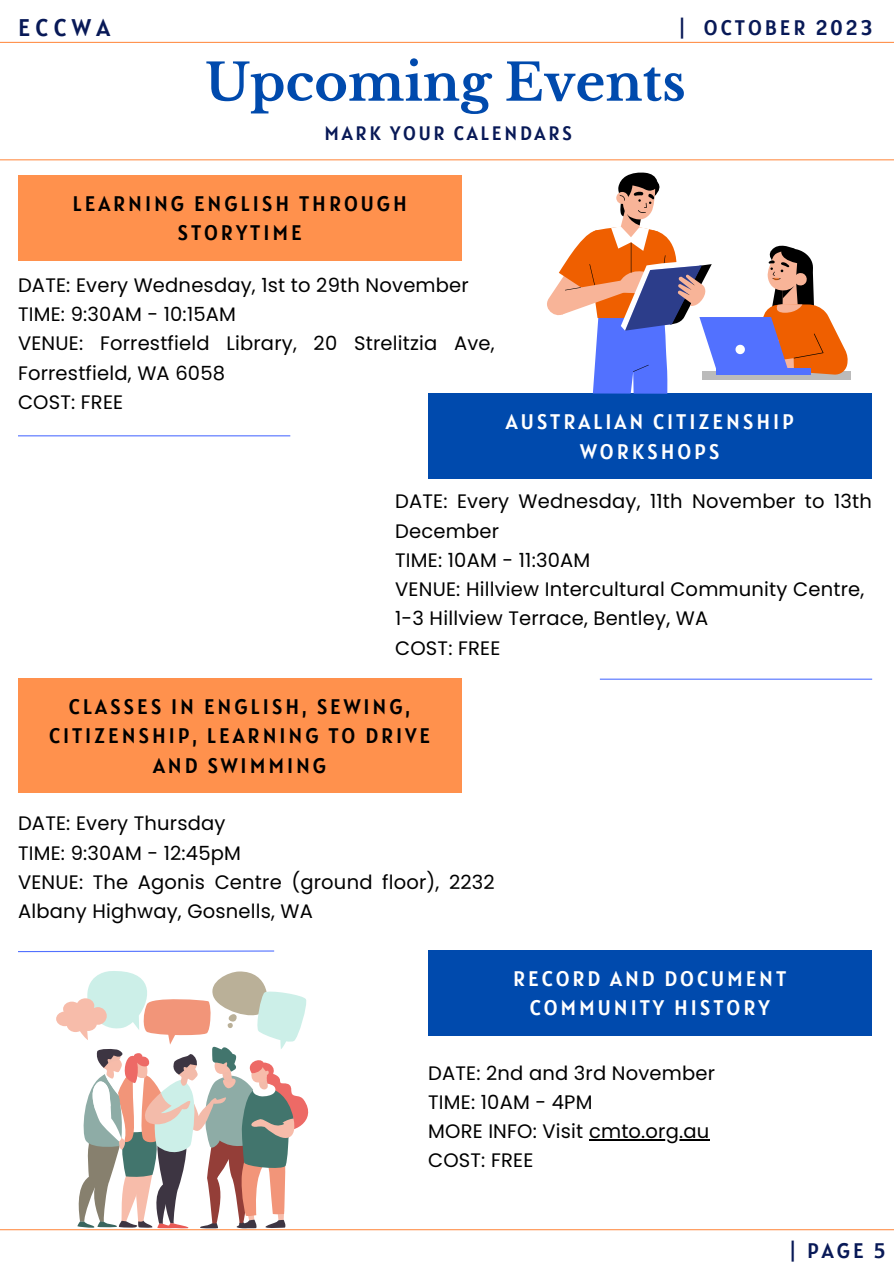
<style>
.page{position:relative;width:894px;height:1264px;background:#fff}
.page>*{position:absolute;margin:0;border:0;box-sizing:border-box;transform-origin:0 0}
.t1{font:700 51px "Libre Baskerville";color:#004aad}
.t2{font:24px "Alatsi";letter-spacing:.225em;color:#081957}
.t3{font:21px/29.2px "Alatsi";letter-spacing:.14em;color:#000;text-align:center}
.t4{font:21px/29.2px "Alatsi";letter-spacing:.14em;color:#fff;text-align:center}
.t5{font:21px "Alatsi";letter-spacing:.145em;color:#081957}
.t6{font:19.5px/29.2px "Poppins";letter-spacing:.01em;color:#000}
.t7{font:19.35px "Alatsi";letter-spacing:.14em;color:#081957}
</style>
<div class="page">
<hr style="left:0;top:159px;width:893px;height:1px;background:#ff914d">
<hr style="left:0;top:42px;width:893px;height:1px;background:#ff914d">
<hr style="left:18px;top:435px;width:272px;height:1px;background:#5271ff">
<hr style="left:599px;top:678px;width:272px;height:1px;background:#5271ff">
<svg style="left:18px;top:950px;width:257px;height:2px"></svg>
<hr style="left:0;top:1229px;width:893px;height:1px;background:#ff914d">
<div style="left:18px;top:175px;width:444px;height:85px;background:#ff914d"></div>
<div style="left:428px;top:394px;width:443px;height:85px;background:#004aad"></div>
<div style="left:18px;top:678px;width:444px;height:115px;background:#ff914d"></div>
<div style="left:428px;top:950px;width:443px;height:85px;background:#004aad"></div>
<svg style="left:56px;top:971px;width:252px;height:257px"></svg>
<div style="left:702px;top:371px;width:149px;height:8px;background:#bbb"></div>
<svg style="left:547px;top:172px;width:301px;height:221px"></svg>
<hr style="left:589px;top:1139px;width:120px;height:1px;background:#000">
<p class="t2" style="left:18px;top:12px;width:93px">ECCWA</p>
<p class="t5" style="left:677px;top:14px;width:196px">| OCTOBER 2023</p>
<p class="t1" style="left:205px;top:51px;width:482px">Upcoming Events</p>
<h3 class="t7" style="left:324px;top:120px;width:249px">MARK YOUR CALENDARS</h3>
<h2 class="t3" style="left:72px;top:188px;width:336px">LEARNING ENGLISH THROUGH<br>STORYTIME</h2>
<h3 class="t6" style="left:18px;top:270px;width:452px">DATE: Every Wednesday, 1st to 29th November</h3>
<h1 class="t6" style="left:18px;top:300px;width:219px">TIME: 9:30AM - 10:15AM</h1>
<h3 class="t6" style="left:18px;top:329px;width:478px">VENUE: Forrestfield Library, 20 Strelitzia Ave,<br>Forrestfield, WA 6058</h3>
<p class="t6" style="left:18px;top:387px;width:107px">COST: FREE</p>
<h3 class="t4" style="left:505px;top:407px;width:289px">AUSTRALIAN CITIZENSHIP<br>WORKSHOPS</h3>
<p class="t6" style="left:395px;top:487px;width:478px">DATE: Every Wednesday, 11th November to 13th<br>December</p>
<p class="t6" style="left:395px;top:545px;width:197px">TIME: 10AM - 11:30AM</p>
<p class="t6" style="left:395px;top:574px;width:470px">VENUE: Hillview Intercultural Community Centre,</p>
<h3 class="t6" style="left:395px;top:604px;width:314px">1-3 Hillview Terrace, Bentley, WA</h3>
<p class="t6" style="left:395px;top:633px;width:107px">COST: FREE</p>
<p class="t3" style="left:49px;top:692px;width:382px">CLASSES IN ENGLISH, SEWING,<br>CITIZENSHIP, LEARNING TO DRIVE<br>AND SWIMMING</p>
<p class="t6" style="left:18px;top:809px;width:209px">DATE: Every Thursday</p>
<p class="t6" style="left:18px;top:838px;width:224px">TIME: 9:30AM - 12:45pM</p>
<p class="t6" style="left:18px;top:867px;width:478px">VENUE: The Agonis Centre (ground floor), 2232<br>Albany Highway, Gosnells, WA</p>
<p class="t4" style="left:513px;top:963px;width:274px">RECORD AND DOCUMENT<br>COMMUNITY HISTORY</p>
<h3 class="t6" style="left:428px;top:1058px;width:288px">DATE: 2nd and 3rd November</h3>
<p class="t6" style="left:428px;top:1087px;width:166px">TIME: 10AM - 4PM</p>
<p class="t6" style="left:428px;top:1116px;width:282px">MORE INFO: Visit cmto.org.au</p>
<p class="t6" style="left:428px;top:1145px;width:107px">COST: FREE</p>
<p class="t5" style="left:788px;top:1236px;width:98px">| PAGE 5</p>
</div>
